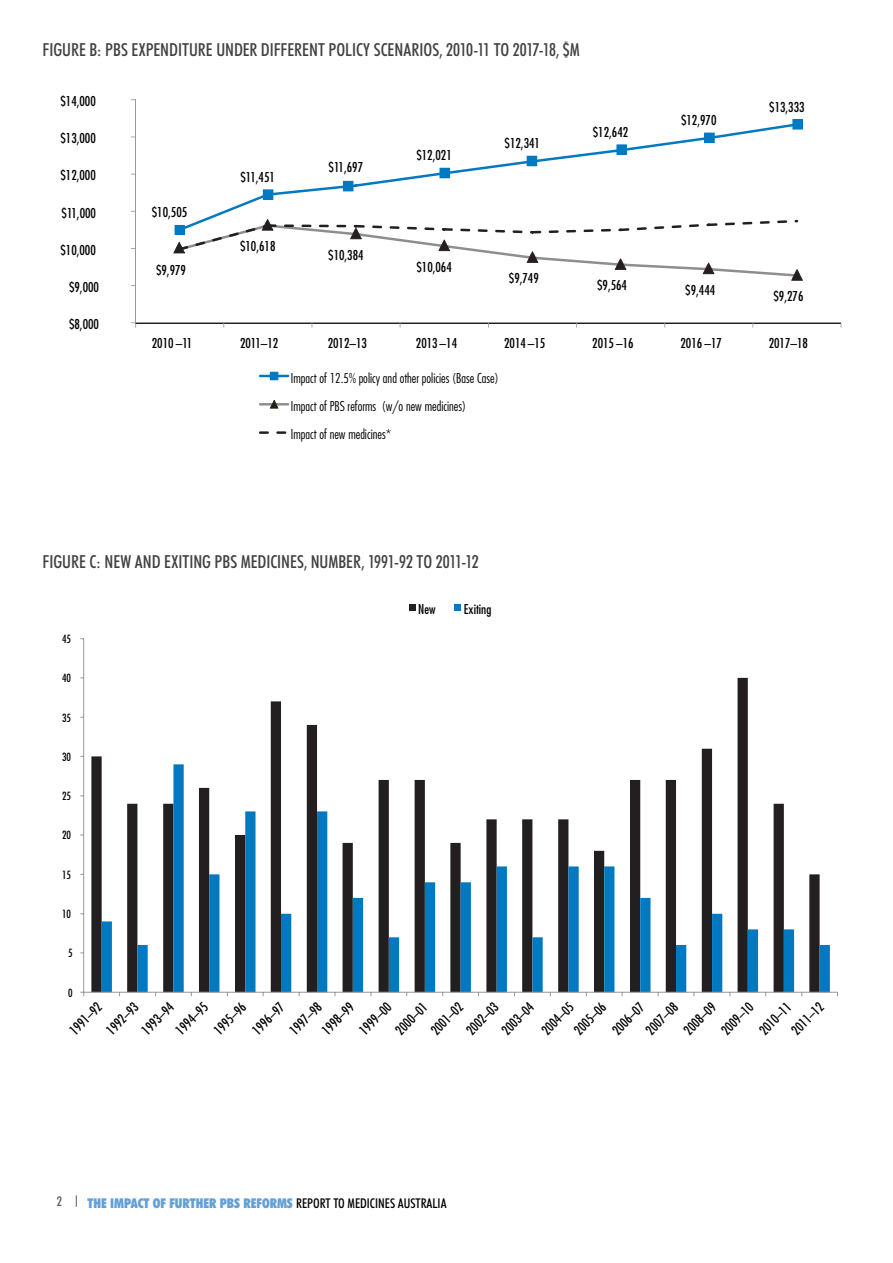
<style>
.page{position:relative;width:893px;height:1263px;background:#fff}
.page>*{position:absolute;margin:0;border:0;box-sizing:border-box;transform-origin:0 0}
.t1{font:500 condensed 18px "Futura BT";color:#414042}
.t2{font:900 condensed 13.5px "Futura BT";color:#63a0d6}
.t3{font:500 condensed 13.5px "Futura BT";color:#58595b}
.t4{font:condensed 13.2px/23px "Futura";color:#000}
.t5{font:300 condensed 13.2px/28.3px "Futura";color:#000}
.t6{font:condensed 10.95px "Futura";color:#000}
.s1{font-weight:500;color:#000}
</style>
<div class="page">
<svg style="left:76px;top:1195px;width:1px;height:12px"></svg>
<hr style="left:135px;top:100px;width:1px;height:223px;background:#989897">
<hr style="left:136px;top:322px;width:705px;height:1px;background:#989897">
<svg style="left:131px;top:322px;width:5px;height:6px"></svg>
<svg style="left:203px;top:124px;width:589px;height:95px"></svg>
<hr style="left:259px;top:375px;width:30px;height:2px;background:#0079c1">
<svg style="left:270px;top:372px;width:8px;height:8px"></svg>
<hr style="left:259px;top:403px;width:30px;height:2px;background:#8c8e90">
<svg style="left:270px;top:400px;width:8px;height:9px"></svg>
<svg style="left:259px;top:431px;width:10px;height:3px"></svg>
<svg style="left:276px;top:431px;width:10px;height:3px"></svg>
<svg style="left:263px;top:189px;width:10px;height:11px"></svg>
<svg style="left:343px;top:181px;width:10px;height:10px"></svg>
<svg style="left:439px;top:168px;width:11px;height:10px"></svg>
<svg style="left:527px;top:156px;width:10px;height:10px"></svg>
<svg style="left:616px;top:144px;width:11px;height:11px"></svg>
<svg style="left:704px;top:133px;width:11px;height:10px"></svg>
<svg style="left:792px;top:119px;width:11px;height:11px"></svg>
<svg style="left:173px;top:219px;width:630px;height:62px"></svg>
<svg style="left:91px;top:678px;width:657px;height:314px"></svg>
<svg style="left:102px;top:764px;width:728px;height:228px"></svg>
<hr style="left:83px;top:639px;width:1px;height:353px;background:#989897">
<hr style="left:84px;top:992px;width:754px;height:1px;background:#989897">
<svg style="left:409px;top:605px;width:6px;height:6px"></svg>
<svg style="left:455px;top:605px;width:6px;height:6px"></svg>
<h1 class="t1" style="left:43px;top:39px;width:539px">FIGURE B: PBS EXPENDITURE UNDER DIFFERENT POLICY SCENARIOS, 2010-11 TO 2017-18, $M</h1>
<p class="t4" style="left:60px;top:90px;width:37px">$14,000</p>
<p class="t4" style="left:60px;top:127px;width:37px">$13,000</p>
<p class="t4" style="left:60px;top:164px;width:37px">$12,000</p>
<p class="t4" style="left:240px;top:165px;width:36px">$11,451</p>
<p class="t4" style="left:329px;top:156px;width:36px">$11,697</p>
<p class="t4" style="left:416px;top:144px;width:37px">$12,021</p>
<p class="t4" style="left:505px;top:132px;width:37px">$12,341</p>
<p class="t4" style="left:593px;top:121px;width:37px">$12,642</p>
<p class="t4" style="left:681px;top:109px;width:37px">$12,970</p>
<p class="t4" style="left:769px;top:95px;width:37px">$13,333</p>
<p class="t4" style="left:62px;top:201px;width:36px">$11,000</p>
<p class="t4" style="left:152px;top:200px;width:37px">$10,505</p>
<p class="t4" style="left:60px;top:238px;width:37px">$10,000</p>
<p class="t4" style="left:69px;top:275px;width:31px">$9,000</p>
<p class="t4" style="left:156px;top:258px;width:31px">$9,979</p>
<p class="t4" style="left:240px;top:235px;width:37px">$10,618</p>
<p class="t4" style="left:328px;top:243px;width:37px">$10,384</p>
<p class="t4" style="left:416px;top:255px;width:37px">$10,064</p>
<p class="t4" style="left:509px;top:267px;width:31px">$9,749</p>
<p class="t4" style="left:597px;top:274px;width:31px">$9,564</p>
<p class="t4" style="left:685px;top:278px;width:31px">$9,444</p>
<p class="t4" style="left:773px;top:284px;width:31px">$9,276</p>
<p class="t4" style="left:69px;top:313px;width:31px">$8,000</p>
<p class="t4" style="left:152px;top:331px;width:42px">2010 –11</p>
<p class="t4" style="left:240px;top:331px;width:40px">2011–12</p>
<p class="t4" style="left:328px;top:331px;width:41px">2012–13</p>
<p class="t4" style="left:416px;top:331px;width:43px">2013 –14</p>
<p class="t4" style="left:504px;top:331px;width:43px">2014 –15</p>
<p class="t4" style="left:592px;top:331px;width:43px">2015 –16</p>
<p class="t4" style="left:680px;top:331px;width:43px">2016 –17</p>
<p class="t4" style="left:769px;top:331px;width:41px">2017–18</p>
<p class="t5" style="left:291px;top:364px;width:209px">Impact of 12.5% policy and other policies (Base Case)<br>Impact of PBS reforms (w/o new medicines)<br>Impact of new medicines*</p>
<h1 class="t1" style="left:43px;top:551px;width:438px">FIGURE C: NE W AND EXITING PBS MEDICINES, NUMBER, 1991-92 TO 2011-12</h1>
<p class="t6" style="left:62px;top:632px;width:11px">45</p>
<p class="t6" style="left:62px;top:671px;width:11px">40</p>
<p class="t6" style="left:62px;top:711px;width:11px">35</p>
<p class="t6" style="left:62px;top:750px;width:11px">30</p>
<p class="t6" style="left:62px;top:789px;width:11px">25</p>
<p class="t6" style="left:62px;top:828px;width:11px">20</p>
<p class="t6" style="left:62px;top:868px;width:11px">15</p>
<p class="t6" style="left:62px;top:907px;width:11px">10</p>
<p class="t6" style="left:68px;top:946px;width:6px">5</p>
<p class="t6" style="left:68px;top:986px;width:6px">0</p>
<p class="t4" style="left:418px;top:597px;width:19px">New</p>
<p class="t4" style="left:464px;top:597px;width:29px">Exiting</p>
<p class="t4" style="left:64px;top:1024px;width:41px;rotate:-45deg">1991–92</p>
<p class="t4" style="left:101px;top:1024px;width:41px;rotate:-45deg">1992–93</p>
<p class="t4" style="left:136px;top:1024px;width:41px;rotate:-45deg">1993–94</p>
<p class="t4" style="left:170px;top:1024px;width:41px;rotate:-45deg">1994–95</p>
<p class="t4" style="left:208px;top:1024px;width:41px;rotate:-45deg">1995–96</p>
<p class="t4" style="left:246px;top:1024px;width:41px;rotate:-45deg">1996–97</p>
<p class="t4" style="left:284px;top:1024px;width:41px;rotate:-45deg">1997–98</p>
<p class="t4" style="left:316px;top:1024px;width:41px;rotate:-45deg">1998–99</p>
<p class="t4" style="left:353px;top:1024px;width:41px;rotate:-45deg">1999–00</p>
<p class="t4" style="left:390px;top:1024px;width:41px;rotate:-45deg">2000–01</p>
<p class="t4" style="left:425px;top:1024px;width:41px;rotate:-45deg">2001–02</p>
<p class="t4" style="left:460px;top:1024px;width:41px;rotate:-45deg">2002–03</p>
<p class="t4" style="left:496px;top:1024px;width:41px;rotate:-45deg">2003–04</p>
<p class="t4" style="left:552px;top:1008px;width:41px;text-indent:-23px;rotate:-45deg">2004–05<br>2005–06</p>
<p class="t4" style="left:623px;top:1007px;width:41px;line-height:23.7px;text-indent:-24px;rotate:-45deg">2006–07<br>2007–08</p>
<p class="t4" style="left:678px;top:1024px;width:41px;rotate:-45deg">2008–09</p>
<p class="t4" style="left:715px;top:1024px;width:41px;rotate:-45deg">2009–10</p>
<p class="t4" style="left:753px;top:1024px;width:41px;rotate:-45deg">2010–11</p>
<p class="t4" style="left:786px;top:1024px;width:41px;rotate:-45deg">2011–12</p>
<p class="t3" style="left:57px;top:1193px;width:7px">2</p>
<p class="t2" style="left:87px;top:1195px;width:360px">THE IMPACT OF FURTHER PBS REFORMS <span class="s1">REPORT TO MEDICINES AUSTRALIA</span></p>
</div>
